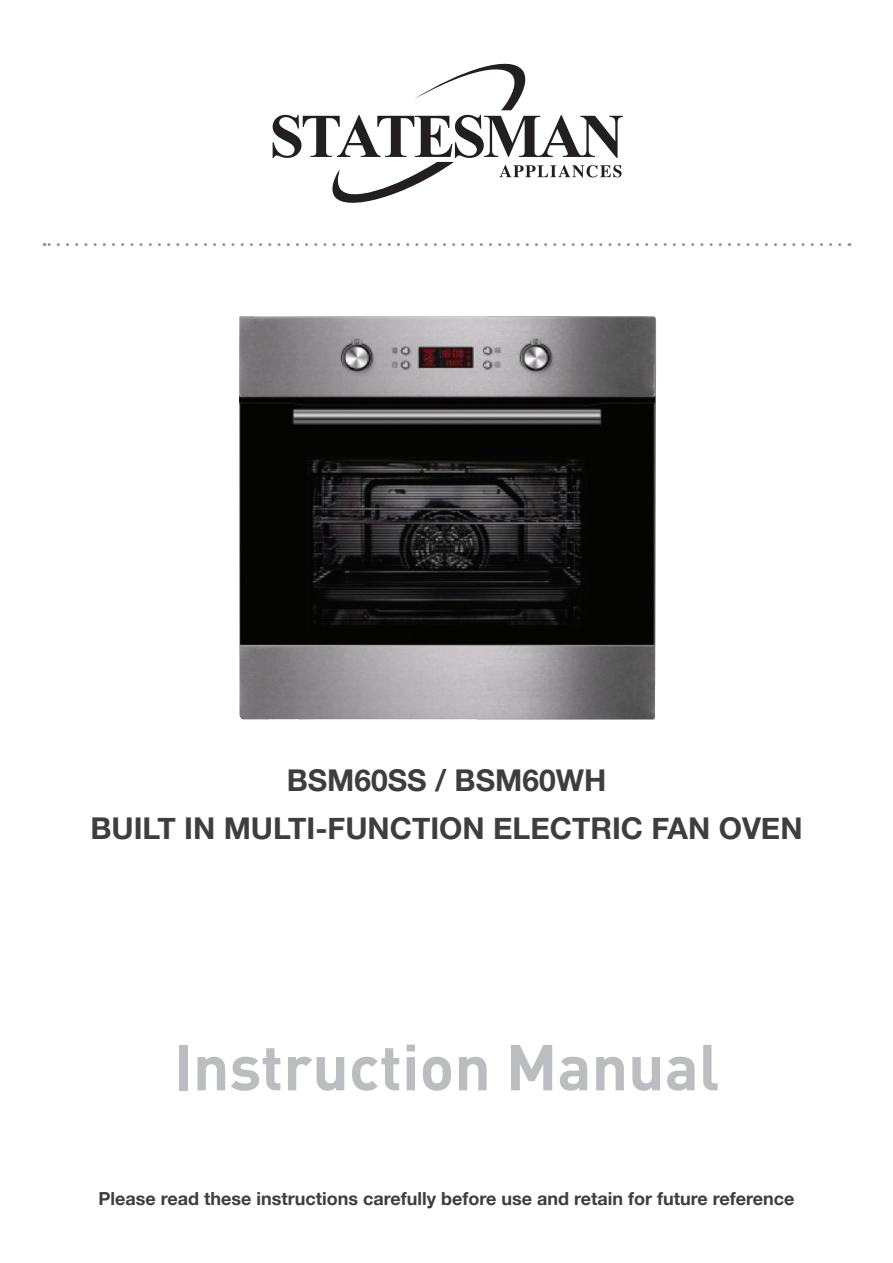
<style>
.page{position:relative;width:893px;height:1263px;background:#fff}
.page>*{position:absolute;margin:0;border:0;box-sizing:border-box;transform-origin:0 0}
.t1{font:700 63.9px "DIN Pro";color:#bcbdc0}
.t2{font:700 30px "Helvetica Neue";color:#3e3e3f}
.t3{font:700 18px "Helvetica Neue";color:#3e3e3f}
</style>
<div class="page">
<svg style="left:44px;top:243px;width:796px;height:3px"></svg>
<svg style="left:273px;top:63px;width:350px;height:140px"></svg>
<img style="left:239px;top:316px;width:417px;height:404px">
<p class="t2" style="left:287px;top:761px;width:321px">BSM60SS / BSM60WH</p>
<p class="t2" style="left:90px;top:810px;width:714px">BUILT IN MULTI-FUNCTION ELECTRIC FAN OVEN</p>
<p class="t1" style="left:173px;top:1025px;width:548px">Instruction Manual</p>
<p class="t3" style="left:98px;top:1187px;width:698px">Please read these instructions carefully before use and retain for future reference</p>
</div>
